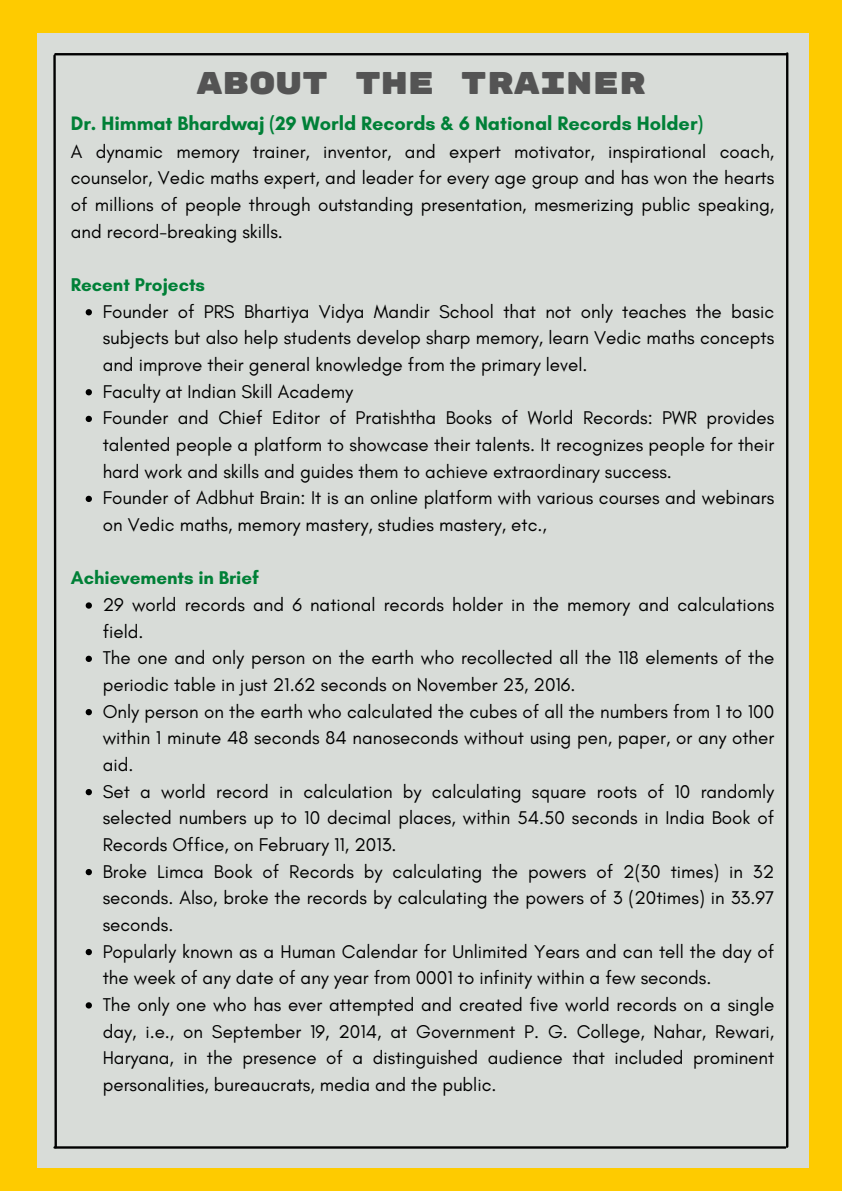
<style>
.page{position:relative;width:842px;height:1191px;background:#fff}
.page>*{position:absolute;margin:0;border:0;box-sizing:border-box;transform-origin:0 0}
.t1{font:31.3px "Rubik Mono One";letter-spacing:-.005em;color:#545454}
.t2{font:700 19.8px "Glacial Indifference";color:#008037}
.t3{font:18.8px/26.6px "Glacial Indifference";color:#000}
.t4{font:700 18.8px "Glacial Indifference";color:#008037}
</style>
<div class="page">
<div style="left:0;top:0;width:842px;height:1190px;background:#fecb00"></div>
<div style="left:37px;top:33px;width:771px;height:1133px;background:#d8dcd8"></div>
<hr style="left:786px;top:53px;width:2px;height:1093px;background:#000">
<hr style="left:55px;top:53px;width:731px;height:2px;background:#000">
<hr style="left:55px;top:1146px;width:730px;height:2px;background:#000">
<svg style="left:53px;top:53px;width:5px;height:1096px"></svg>
<svg style="left:86px;top:309px;width:6px;height:6px"></svg>
<svg style="left:86px;top:389px;width:6px;height:6px"></svg>
<svg style="left:86px;top:416px;width:6px;height:6px"></svg>
<svg style="left:86px;top:495px;width:6px;height:7px"></svg>
<svg style="left:86px;top:602px;width:6px;height:6px"></svg>
<svg style="left:86px;top:655px;width:6px;height:7px"></svg>
<svg style="left:86px;top:709px;width:6px;height:6px"></svg>
<svg style="left:86px;top:789px;width:6px;height:6px"></svg>
<svg style="left:86px;top:869px;width:6px;height:6px"></svg>
<svg style="left:86px;top:949px;width:6px;height:6px"></svg>
<svg style="left:86px;top:1002px;width:6px;height:6px"></svg>
<h1 class="t1" style="left:196px;top:65px;width:451px">ABOUT THE TRAINER</h1>
<p class="t2" style="left:71px;top:111px;width:634px">Dr. Himmat Bhardwaj (29 World Records &amp; 6 National Records Holder)</p>
<p class="t3" style="left:71px;top:138px;width:705px;text-align:justify">A dynamic memory trainer, inventor, and expert motivator, inspirational coach, counselor, Vedic maths expert, and leader for every age group and has won the hearts of millions of people through outstanding presentation, mesmerizing public speaking, and record-breaking skills.</p>
<p class="t4" style="left:71px;top:273px;width:136px">Recent Projects</p>
<p class="t3" style="left:103px;top:298px;width:673px">Founder of PRS Bhartiya Vidya Mandir School that not only teaches the basic subjects but also help students develop sharp memory, learn Vedic maths concepts and improve their general knowledge from the primary level.<br>Faculty at Indian Skill Academy<br>Founder and Chief Editor of Pratishtha Books of World Records: PWR provides talented people a platform to showcase their talents. It recognizes people for their hard work and skills and guides them to achieve extraordinary success.<br>Founder of Adbhut Brain: It is an online platform with various courses and webinars on Vedic maths, memory mastery, studies mastery, etc.,</p>
<p class="t4" style="left:71px;top:566px;width:190px">Achievements in Brief</p>
<p class="t3" style="left:103px;top:591px;width:673px">29 world records and 6 national records holder in the memory and calculations field.<br>The one and only person on the earth who recollected all the 118 elements of the periodic table in just 21.62 seconds on November 23, 2016.<br>Only person on the earth who calculated the cubes of all the numbers from 1 to 100 within 1 minute 48 seconds 84 nanoseconds without using pen, paper, or any other aid.<br>Set a world record in calculation by calculating square roots of 10 randomly selected numbers up to 10 decimal places, within 54.50 seconds in India Book of Records Office, on February 11, 2013.<br>Broke Limca Book of Records by calculating the powers of 2(30 times) in 32 seconds. Also, broke the records by calculating the powers of 3 (20times) in 33.97 seconds.<br>Popularly known as a Human Calendar for Unlimited Years and can tell the day of the week of any date of any year from 0001 to infinity within a few seconds.<br>The only one who has ever attempted and created five world records on a single day, i.e., on September 19, 2014, at Government P. G. College, Nahar, Rewari, Haryana, in the presence of a distinguished audience that included prominent personalities, bureaucrats, media and the public.</p>
</div>
